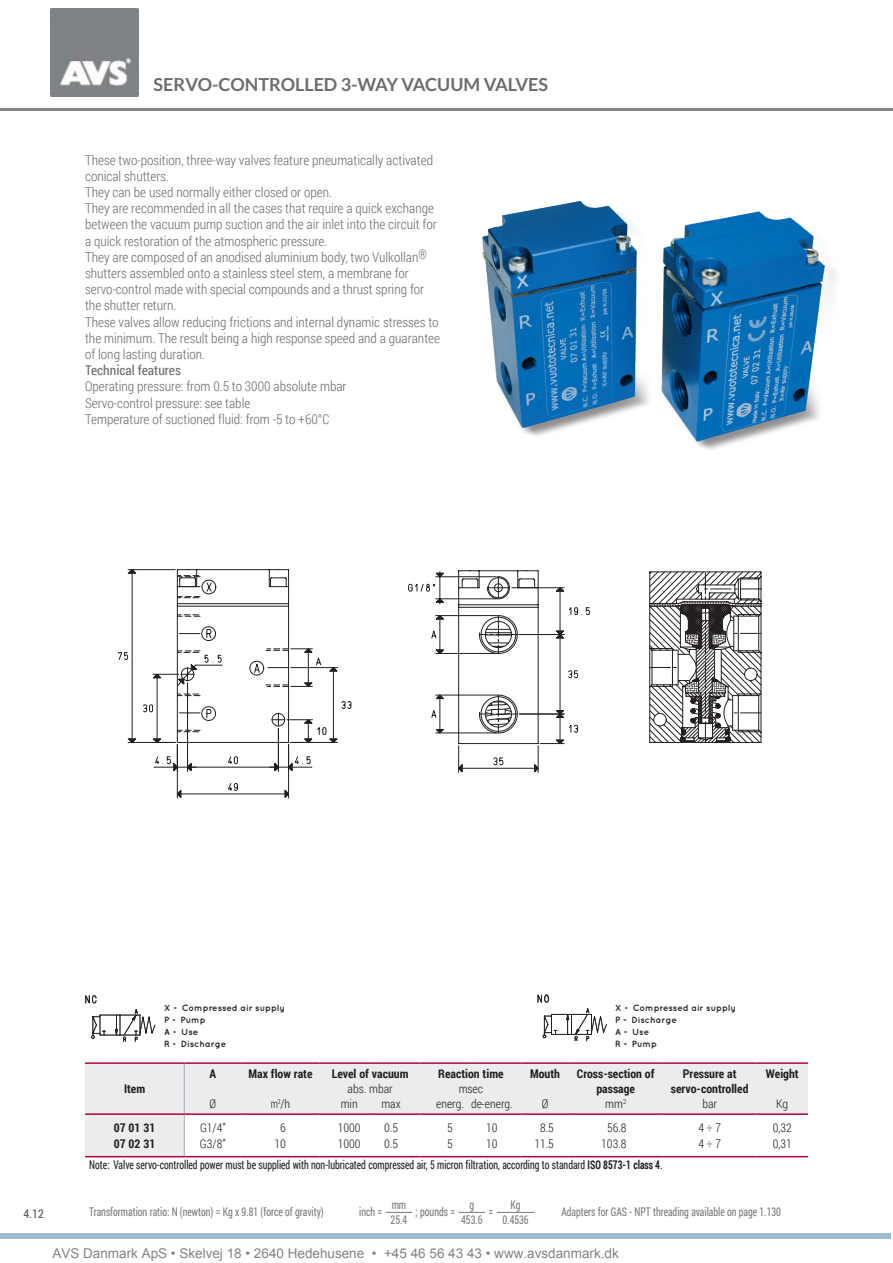
<style>
.page{position:relative;width:893px;height:1263px;background:#fff}
.page>*{position:absolute;margin:0;border:0;box-sizing:border-box;transform-origin:0 0}
.t1{font:700 18px "Lato";color:#6c6d70}
.t2{font:300 13.5px/16.2px "Roboto Condensed";color:#6c6d70}
.t3{font:13.5px "Arial";color:#828385}
.t4{font:13.5px "Roboto Condensed";color:#6c6d70}
.t5{font:12px "Roboto Condensed";color:#231f20;scale:.81 1}
.t6{font:700 12px "Roboto Condensed";color:#231f20}
.t7{font:300 12px "Roboto Condensed";color:#231f20}
.t8{font:12px "Roboto Condensed";color:#57585a}
.t9{font:300 12px "Roboto Condensed";color:#231f20;scale:.81 1}
.t10{font:700 9px/12px "Quicksand";color:#231f20}
.s1{font-weight:700}
</style>
<div class="page">
<svg style="left:649px;top:571px;width:113px;height:172px"></svg>
<svg style="left:408px;top:570px;width:182px;height:203px"></svg>
<svg style="left:118px;top:569px;width:234px;height:230px"></svg>
<img style="left:482px;top:201px;width:354px;height:249px">
<svg style="left:537px;top:994px;width:70px;height:47px"></svg>
<svg style="left:85px;top:995px;width:71px;height:47px"></svg>
<svg style="left:85px;top:1064px;width:723px;height:92px;fill:#ececee"></svg>
<svg style="left:320px;top:1115px;width:437px;height:4px"></svg>
<svg style="left:184px;top:1064px;width:1px;height:92px"></svg>
<hr style="left:85px;top:1113px;width:99px;height:2px;background:#b10439">
<hr style="left:184px;top:1113px;width:57px;height:2px;background:#b10439">
<hr style="left:241px;top:1113px;width:79px;height:2px;background:#b10439">
<hr style="left:320px;top:1113px;width:50px;height:2px;background:#b10439">
<hr style="left:370px;top:1113px;width:51px;height:2px;background:#b10439">
<hr style="left:421px;top:1113px;width:50px;height:2px;background:#b10439">
<hr style="left:471px;top:1113px;width:50px;height:2px;background:#b10439">
<hr style="left:521px;top:1113px;width:48px;height:2px;background:#b10439">
<hr style="left:569px;top:1113px;width:94px;height:2px;background:#b10439">
<hr style="left:663px;top:1113px;width:94px;height:2px;background:#b10439">
<hr style="left:757px;top:1113px;width:51px;height:2px;background:#b10439">
<hr style="left:85px;top:1156px;width:99px;height:1px;background:#b10439">
<hr style="left:184px;top:1156px;width:57px;height:1px;background:#b10439">
<hr style="left:241px;top:1156px;width:79px;height:1px;background:#b10439">
<hr style="left:320px;top:1156px;width:50px;height:1px;background:#b10439">
<hr style="left:370px;top:1156px;width:51px;height:1px;background:#b10439">
<hr style="left:421px;top:1156px;width:50px;height:1px;background:#b10439">
<hr style="left:471px;top:1156px;width:50px;height:1px;background:#b10439">
<hr style="left:521px;top:1156px;width:48px;height:1px;background:#b10439">
<hr style="left:569px;top:1156px;width:94px;height:1px;background:#b10439">
<hr style="left:663px;top:1156px;width:94px;height:1px;background:#b10439">
<hr style="left:757px;top:1156px;width:51px;height:1px;background:#b10439">
<hr style="left:85px;top:1062px;width:99px;height:2px;background:#b10439">
<hr style="left:184px;top:1062px;width:57px;height:2px;background:#b10439">
<hr style="left:241px;top:1062px;width:79px;height:2px;background:#b10439">
<hr style="left:320px;top:1062px;width:50px;height:2px;background:#b10439">
<hr style="left:370px;top:1062px;width:51px;height:2px;background:#b10439">
<hr style="left:421px;top:1062px;width:50px;height:2px;background:#b10439">
<hr style="left:471px;top:1062px;width:50px;height:2px;background:#b10439">
<hr style="left:521px;top:1062px;width:48px;height:2px;background:#b10439">
<hr style="left:569px;top:1062px;width:94px;height:2px;background:#b10439">
<hr style="left:663px;top:1062px;width:94px;height:2px;background:#b10439">
<hr style="left:757px;top:1062px;width:51px;height:2px;background:#b10439">
<svg style="left:386px;top:1212px;width:26px;height:1px"></svg>
<svg style="left:459px;top:1212px;width:26px;height:1px"></svg>
<hr style="left:497px;top:1212px;width:37px;height:1px;background:#231f20">
<img style="left:51px;top:9px;width:88px;height:88px">
<h1 class="t1" style="left:154px;top:74px;width:396px">SERVO-CONTROLLED 3-WAY VACUUM VALVES</h1>
<p class="t2" style="left:85px;top:151px;width:357px">These two-position, three-way valves feature pneumatically activated conical shutters.<br>They can be used normally either closed or open.<br>They are recommended in all the cases that require a quick exchange between the vacuum pump suction and the air inlet into the circuit for a quick restoration of the atmospheric pressure.<br>They are composed of an anodised aluminium body, two Vulkollan® shutters assembled onto a stainless steel stem, a membrane for servo-control made with special compounds and a thrust spring for the shutter return.<br>These valves allow reducing frictions and internal dynamic stresses to the minimum. The result being a high response speed and a guarantee of long lasting duration.</p>
<p class="t4" style="left:85px;top:361px;width:97px">Technical features</p>
<p class="t2" style="left:85px;top:378px;width:263px">Operating pressure: from 0.5 to 3000 absolute mbar<br>Servo-control pressure: see table<br>Temperature of suctioned fluid: from -5 to +60°C</p>
<p class="t6" style="left:124px;top:1080px;width:23px">Item</p>
<p class="t10" style="left:164px;top:1001px;width:122px">X = Compressed air supply<br>P = Pump<br>A = Use<br>R = Discharge</p>
<p class="t10" style="left:615px;top:1001px;width:122px">X = Compressed air supply<br>P = Discharge<br>A = Use<br>R = Pump</p>
<p class="t6" style="left:209px;top:1065px;width:8px">A</p>
<p class="t6" style="left:248px;top:1065px;width:66px">Max flow rate</p>
<p class="t6" style="left:332px;top:1065px;width:78px">Level of vacuum</p>
<p class="t6" style="left:438px;top:1065px;width:67px">Reaction time</p>
<p class="t6" style="left:530px;top:1065px;width:31px">Mouth</p>
<p class="t6" style="left:577px;top:1065px;width:79px">Cross-section of</p>
<p class="t6" style="left:683px;top:1065px;width:55px">Pressure at</p>
<p class="t6" style="left:766px;top:1065px;width:34px">Weight</p>
<p class="t7" style="left:348px;top:1080px;width:47px">abs. mbar</p>
<p class="t7" style="left:459px;top:1080px;width:26px">msec</p>
<p class="t6" style="left:596px;top:1080px;width:40px">passage</p>
<p class="t6" style="left:671px;top:1080px;width:79px">servo-controlled</p>
<p class="t7" style="left:209px;top:1095px;width:8px">Ø</p>
<p class="t9" style="left:271px;top:1095px;width:26px">m<sup>3</sup>/h</p>
<p class="t7" style="left:341px;top:1095px;width:19px">min</p>
<p class="t7" style="left:381px;top:1095px;width:21px">max</p>
<p class="t7" style="left:436px;top:1095px;width:78px">energ. de-energ.</p>
<p class="t7" style="left:542px;top:1095px;width:8px">Ø</p>
<p class="t7" style="left:605px;top:1095px;width:23px">mm<sup>2</sup></p>
<p class="t7" style="left:702px;top:1095px;width:16px">bar</p>
<p class="t7" style="left:776px;top:1095px;width:13px">Kg</p>
<p class="t6" style="left:114px;top:1119px;width:43px">07 01 31</p>
<p class="t7" style="left:200px;top:1119px;width:27px">G1/4”</p>
<p class="t7" style="left:280px;top:1119px;width:7px">6</p>
<p class="t7" style="left:338px;top:1119px;width:24px">1000</p>
<p class="t7" style="left:384px;top:1119px;width:15px">0.5</p>
<p class="t7" style="left:447px;top:1119px;width:7px">5</p>
<p class="t7" style="left:486px;top:1119px;width:13px">10</p>
<p class="t7" style="left:540px;top:1119px;width:15px">8.5</p>
<p class="t7" style="left:607px;top:1119px;width:21px">56.8</p>
<p class="t7" style="left:698px;top:1119px;width:24px">4 ÷ 7</p>
<p class="t7" style="left:773px;top:1119px;width:21px">0,32</p>
<p class="t6" style="left:114px;top:1135px;width:43px">07 02 31</p>
<p class="t7" style="left:200px;top:1135px;width:27px">G3/8”</p>
<p class="t7" style="left:274px;top:1135px;width:13px">10</p>
<p class="t7" style="left:338px;top:1135px;width:24px">1000</p>
<p class="t7" style="left:384px;top:1135px;width:15px">0.5</p>
<p class="t7" style="left:447px;top:1135px;width:7px">5</p>
<p class="t7" style="left:486px;top:1135px;width:13px">10</p>
<p class="t7" style="left:534px;top:1135px;width:21px">11.5</p>
<p class="t7" style="left:601px;top:1135px;width:27px">103.8</p>
<p class="t7" style="left:698px;top:1135px;width:24px">4 ÷ 7</p>
<p class="t7" style="left:773px;top:1135px;width:21px">0,31</p>
<p class="t5" style="left:89px;top:1157px;width:709px">Note: Valve servo-controlled power must be supplied with non-lubricated compressed air, 5 micron filtration, according to standard <span class="s1">ISO 8573-1 class 4</span>.</p>
<p class="t8" style="left:23px;top:1205px;width:22px">4.12</p>
<p class="t5" style="left:89px;top:1203px;width:291px">Transformation ratio: N (newton) = Kg x 9.81 (force of gravity)</p>
<p class="t5" style="left:359px;top:1203px;width:30px">inch =</p>
<p class="t5" style="left:511px;top:1196px;width:14px">Kg</p>
<p class="t5" style="left:392px;top:1196px;width:19px">mm</p>
<p class="t5" style="left:469px;top:1196px;width:7px">g</p>
<p class="t5" style="left:416px;top:1203px;width:50px">; pounds =</p>
<p class="t5" style="left:489px;top:1203px;width:7px">=</p>
<p class="t5" style="left:391px;top:1211px;width:22px">25.4</p>
<p class="t5" style="left:461px;top:1211px;width:28px">453.6</p>
<p class="t5" style="left:503px;top:1211px;width:34px">0.4536</p>
<p class="t5" style="left:561px;top:1203px;width:272px">Adapters for GAS - NPT threading available on page 1.130</p>
<p class="t3" style="left:52px;top:1244px;width:568px">AVS Danmark ApS • Skelvej 18 • 2640 Hedehusene • +45 46 56 43 43 • www.avsdanmark.dk</p>
</div>
